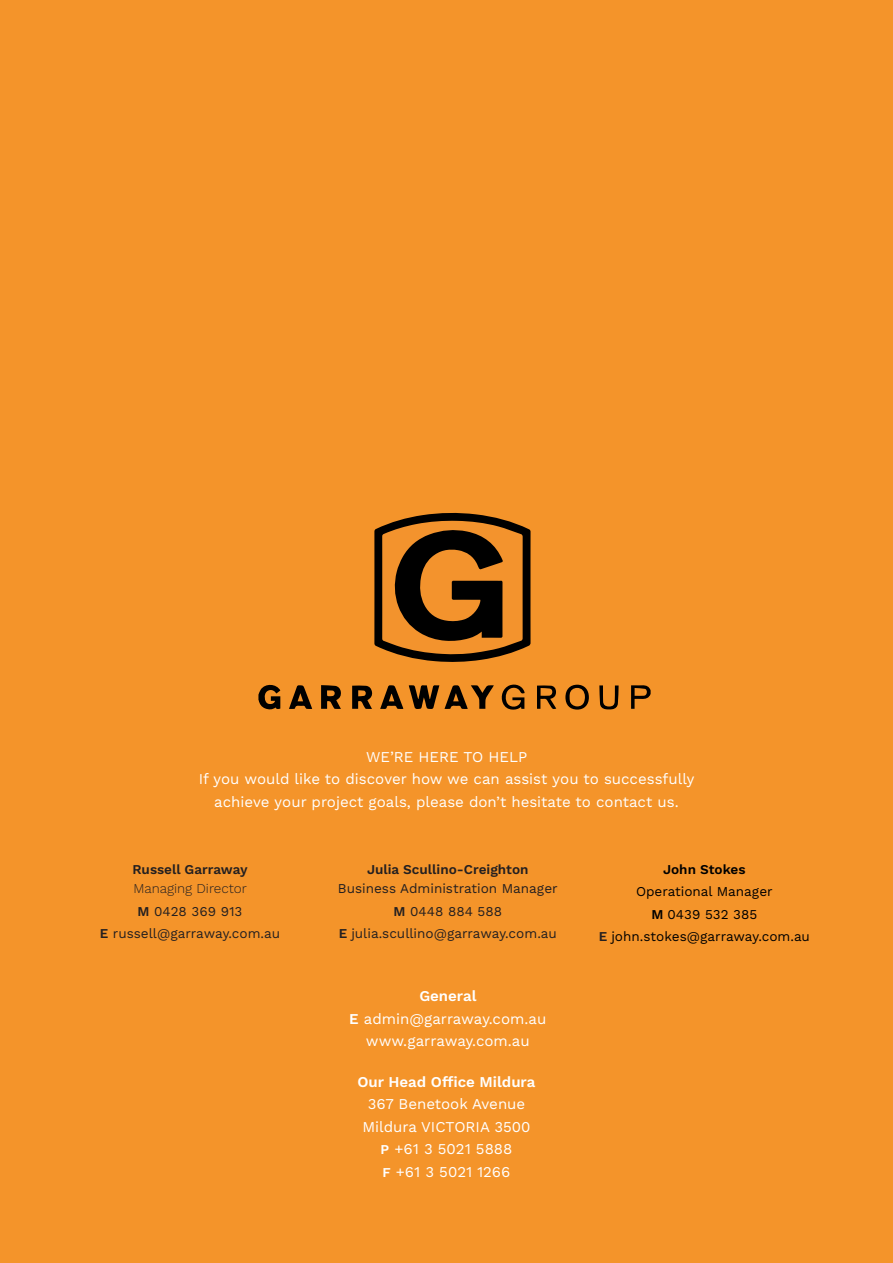
<style>
.page{position:relative;width:893px;height:1263px;background:#f4942a}
.page>*{position:absolute;margin:0;border:0;box-sizing:border-box;transform-origin:0 0}
.t1{font:15px/22.5px "Work Sans";color:#fff;text-align:center}
.t2{font:600 15px "Work Sans";color:#fff}
.t3{font:13.5px "Work Sans";color:#231f20}
.t4{font:13.5px "Work Sans";color:#000}
.t5{font:600 13.5px "Work Sans";color:#231f20}
.t6{font:300 13.5px "Work Sans";color:#231f20}
.t7{font:600 13.5px "Work Sans";color:#000}
.s1{font-weight:600}
.s2{font-weight:600;font-size:13.5px}
.s3{font-weight:600;color:#231f20}
</style>
<div class="page">
<svg style="left:258px;top:684px;width:22px;height:26px"></svg>
<svg style="left:631px;top:685px;width:20px;height:24px"></svg>
<svg style="left:352px;top:685px;width:20px;height:24px"></svg>
<svg style="left:321px;top:685px;width:20px;height:24px"></svg>
<svg style="left:289px;top:685px;width:23px;height:24px"></svg>
<svg style="left:380px;top:685px;width:23px;height:24px"></svg>
<svg style="left:501px;top:684px;width:24px;height:26px"></svg>
<svg style="left:565px;top:685px;width:24px;height:25px"></svg>
<svg style="left:537px;top:685px;width:19px;height:24px"></svg>
<svg style="left:409px;top:685px;width:85px;height:24px"></svg>
<svg style="left:599px;top:685px;width:20px;height:24px"></svg>
<svg style="left:374px;top:512px;width:156px;height:150px"></svg>
<p class="t1" style="left:366px;top:746px;width:163px">WE’RE HERE TO HELP</p>
<p class="t1" style="left:199px;top:768px;width:497px">If you would like to discover how we can assist you to successfully achieve your project goals, please don’t hesitate to contact us.</p>
<p class="t5" style="left:133px;top:861px;width:117px">Russell Garraway</p>
<p class="t6" style="left:133px;top:880px;width:115px">Managing Director</p>
<p class="t3" style="left:137px;top:903px;width:107px"><span class="s1">M</span> 0428 369 913</p>
<p class="t3" style="left:100px;top:925px;width:182px"><span class="s1">E</span> russell@garraway.com.au</p>
<p class="t5" style="left:367px;top:861px;width:163px">Julia Scullino-Creighton</p>
<p class="t3" style="left:338px;top:880px;width:221px">Business Administration Manager</p>
<p class="t3" style="left:394px;top:903px;width:110px"><span class="s1">M</span> 0448 884 588</p>
<p class="t3" style="left:339px;top:925px;width:220px"><span class="s1">E</span> julia.scullino@garraway.com.au</p>
<p class="t2" style="left:419px;top:987px;width:59px">General</p>
<p class="t1" style="left:349px;top:1008px;width:198px"><span class="s1">E</span> admin@garraway.com.au</p>
<p class="t1" style="left:366px;top:1030px;width:165px">www.garraway.com.au</p>
<p class="t2" style="left:358px;top:1073px;width:179px">Our Head Office Mildura</p>
<p class="t1" style="left:368px;top:1094px;width:159px">367 Benetook Avenue</p>
<p class="t1" style="left:362px;top:1116px;width:170px">Mildura VICTORIA 3500</p>
<p class="t1" style="left:381px;top:1139px;width:133px"><span class="s2">P</span> +61 3 5021 5888</p>
<p class="t1" style="left:382px;top:1161px;width:129px"><span class="s2">F</span> +61 3 5021 1266</p>
<p class="t7" style="left:663px;top:861px;width:84px">John Stokes</p>
<p class="t4" style="left:636px;top:883px;width:138px">Operational Manager</p>
<p class="t4" style="left:651px;top:906px;width:107px"><span class="s1">M</span> 0439 532 385</p>
<p class="t4" style="left:599px;top:928px;width:213px"><span class="s3">E</span> john.stokes@garraway.com.au</p>
</div>
